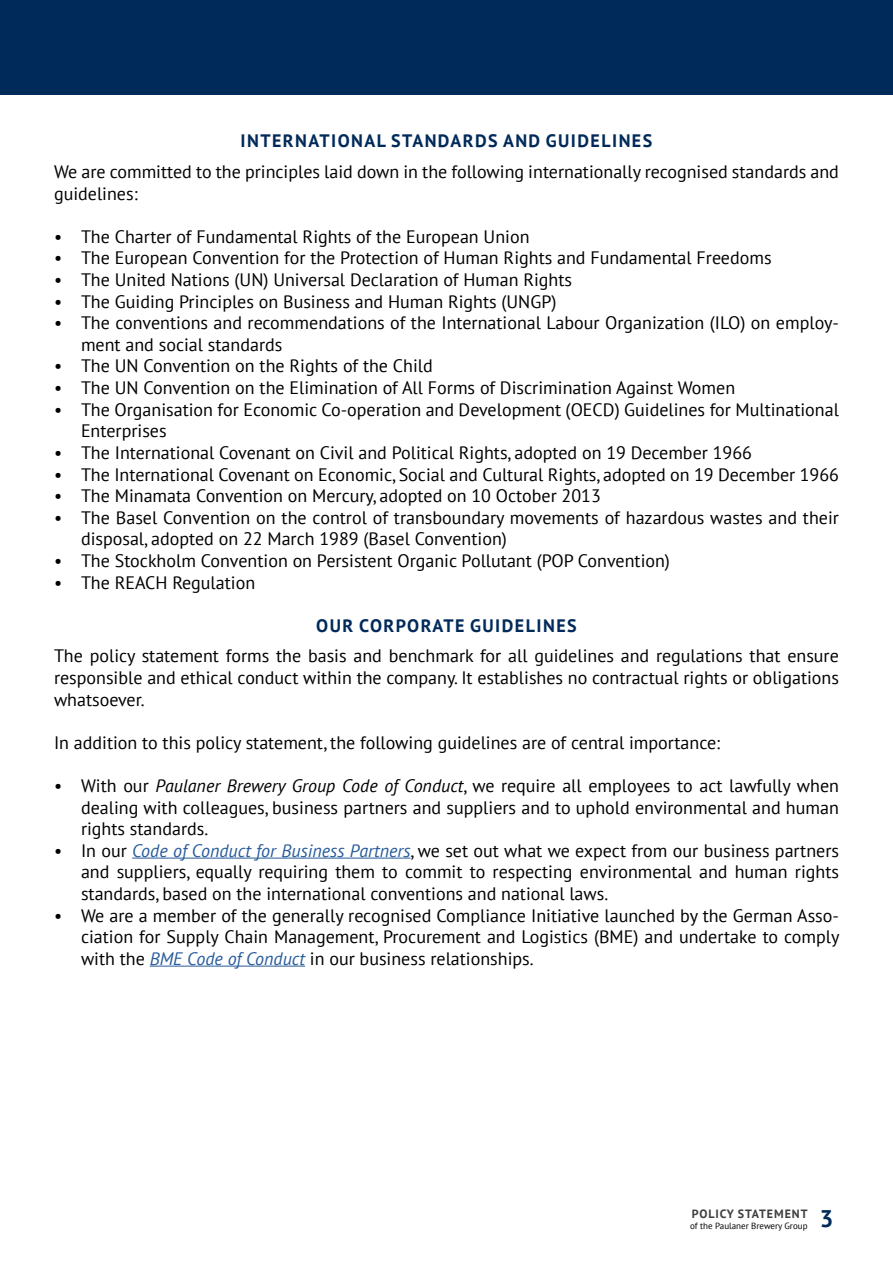
<style>
.page{position:relative;width:893px;height:1263px;background:#fff}
.page>*{position:absolute;margin:0;border:0;box-sizing:border-box;transform-origin:0 0}
.t1{font:700 24px "PT Sans";color:#002a5a}
.t2{font:18px/21.6px "PT Sans";color:#000}
.t3{font:700 18px "PT Sans";letter-spacing:.08em;color:#002a5a}
.t4{font:700 12px "PT Sans";letter-spacing:.08em;color:#3e3d40}
.t5{font:9px "PT Sans";color:#000}
.s1{font-style:italic}
.s2{font-style:italic;color:#275b9b}
</style>
<div class="page">
<div style="left:0;top:0;width:892px;height:95px;background:#002a5a"></div>
<hr style="left:132px;top:858px;width:278px;height:1px;background:#275b9b">
<hr style="left:150px;top:966px;width:155px;height:1px;background:#275b9b">
<p class="t3" style="left:241px;top:129px;width:413px">INTERNATIONAL STANDARDS AND GUIDELINES</p>
<p class="t2" style="left:54px;top:160px;width:786px">We are committed to the principles laid down in the following internationally recognised standards and guidelines:</p>
<p class="t2" style="left:54px;top:225px;width:477px">• The Charter of Fundamental Rights of the European Union</p>
<p class="t2" style="left:54px;top:247px;width:719px">• The European Convention for the Protection of Human Rights and Fundamental Freedoms</p>
<p class="t2" style="left:54px;top:268px;width:520px">• The United Nations (UN) Universal Declaration of Human Rights</p>
<p class="t2" style="left:54px;top:290px;width:504px">• The Guiding Principles on Business and Human Rights (UNGP)</p>
<p class="t2" style="left:81px;top:312px;width:759px;text-indent:-27px">• The conventions and recommendations of the International Labour Organization (ILO) on employ&shy;ment and social standards</p>
<p class="t2" style="left:54px;top:355px;width:380px">• The UN Convention on the Rights of the Child</p>
<p class="t2" style="left:54px;top:376px;width:683px">• The UN Convention on the Elimination of All Forms of Discrimination Against Women</p>
<p class="t2" style="left:81px;top:398px;width:759px;text-indent:-27px">• The Organisation for Economic Co-operation and Development (OECD) Guidelines for Multinational<br>Enterprises</p>
<p class="t2" style="left:54px;top:441px;width:699px">• The International Covenant on Civil and Political Rights, adopted on 19 December 1966</p>
<p class="t2" style="left:54px;top:463px;width:786px">• The International Covenant on Economic, Social and Cultural Rights, adopted on 19 December 1966</p>
<p class="t2" style="left:54px;top:484px;width:548px">• The Minamata Convention on Mercury, adopted on 10 October 2013</p>
<p class="t2" style="left:81px;top:506px;width:759px;text-indent:-27px">• The Basel Convention on the control of transboundary movements of hazardous wastes and their disposal, adopted on 22 March 1989 (Basel Convention)</p>
<p class="t2" style="left:54px;top:549px;width:617px">• The Stockholm Convention on Persistent Organic Pollutant (POP Convention)</p>
<p class="t2" style="left:54px;top:571px;width:203px">• The REACH Regulation</p>
<p class="t3" style="left:316px;top:613px;width:262px">OUR CORPORATE GUIDELINES</p>
<p class="t2" style="left:54px;top:645px;width:786px;text-align:justify">The policy statement forms the basis and benchmark for all guidelines and regulations that ensure responsible and ethical conduct within the company. It establishes no contractual rights or obligations whatsoever.</p>
<p class="t2" style="left:54px;top:731px;width:668px">In addition to this policy statement, the following guidelines are of central importance:</p>
<p class="t2" style="left:81px;top:774px;width:759px;text-align:justify;text-indent:-27px">• With our <span class="s1">Paulaner Brewery Group Code of Conduct</span>, we require all employees to act lawfully when dealing with colleagues, business partners and suppliers and to uphold environmental and human rights standards.</p>
<p class="t2" style="left:81px;top:839px;width:759px;text-align:justify;text-indent:-27px">• In our <span class="s2">Code of Conduct for Business Partners</span>, we set out what we expect from our business partners and suppliers, equally requiring them to commit to respecting environmental and human rights standards, based on the international conventions and national laws.</p>
<p class="t2" style="left:81px;top:904px;width:760px;text-align:justify;text-indent:-27px">• We are a member of the generally recognised Compliance Initiative launched by the German Asso&shy;ciation for Supply Chain Management, Procurement and Logistics (BME) and undertake to comply with the <span class="s2">BME Code of Conduct</span> in our business relationships.</p>
<p class="t4" style="left:692px;top:1206px;width:117px">POLICY STATEMENT</p>
<p class="t5" style="left:690px;top:1220px;width:119px">of the Paulaner Brewery Group</p>
<h1 class="t1" style="left:819px;top:1202px;width:15px">3</h1>
</div>
